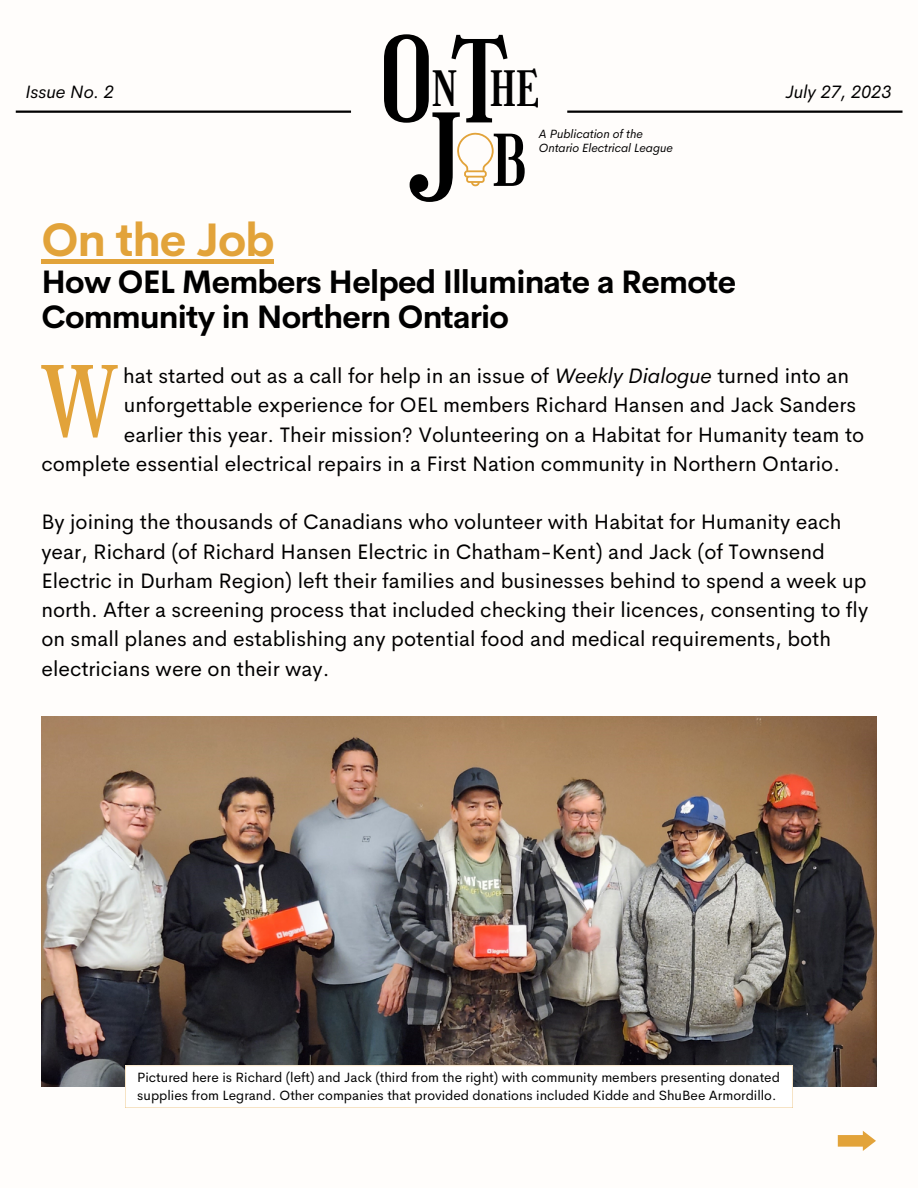
<style>
.page{position:relative;width:918px;height:1188px;background:#fffdfb}
.page>*{position:absolute;margin:0;border:0;box-sizing:border-box;transform-origin:0 0}
.t1{font:117.75px "Girassol";color:#000}
.t2{font:114.75px "Girassol";color:#000}
.t3{font:95.1px "Girassol";color:#e2a33a}
.t4{font:69.6px "Girassol";color:#000}
.t5{font:47.55px "Girassol";color:#000}
.t6{font:700 46.05px "Cerebri Sans";letter-spacing:-.025em;color:#e2a33a}
.t7{font:700 31.8px/34.8px "Cerebri Sans";letter-spacing:-.025em;color:#000}
.t8{font:21px/29.2px "Cerebri Sans";color:#000}
.t9{font:italic 18px "Cerebri Sans";color:#000}
.t10{font:13.5px/18px "Cerebri Sans";color:#000}
.t11{font:italic 12px "Cerebri Sans";color:#000}
.s1{font-size:111.3px}
.s2{font-style:italic}
.s3{color:#fffdfb}
</style>
<div class="page">
<div style="left:41px;top:259px;width:233px;height:5px;background:#e2a33a"></div>
<hr style="left:16px;top:111px;width:335px;height:2px;background:#000">
<hr style="left:567px;top:111px;width:336px;height:2px;background:#000">
<svg style="left:457px;top:132px;width:37px;height:54px"></svg>
<svg style="left:838px;top:1131px;width:38px;height:20px"></svg>
<img style="left:41px;top:717px;width:835px;height:370px">
<svg style="left:125px;top:1066px;width:668px;height:42px"></svg>
<p class="t2" style="left:379px;top:13px;width:131px">O<span class="s1">T</span></p>
<p class="t5" style="left:432px;top:61px;width:26px">N</p>
<p class="t5" style="left:490px;top:61px;width:51px">HE</p>
<p class="t1" style="left:408px;top:90px;width:55px">J</p>
<p class="t9" style="left:25px;top:80px;width:90px">Issue No. 2</p>
<p class="t9" style="left:786px;top:80px;width:107px">July 27, 2023</p>
<p class="t11" style="left:539px;top:126px;width:106px">A Publication of the</p>
<p class="t11" style="left:539px;top:140px;width:135px">Ontario Electrical League</p>
<p class="t4" style="left:492px;top:120px;width:36px">B</p>
<p class="t6" style="left:41px;top:210px;width:235px">On the Job</p>
<p class="t7" style="left:41px;top:264px;width:696px">How OEL Members Helped Illuminate a Remote<br>Community in Northern Ontario</p>
<p class="t3" style="left:41px;top:347px;width:78px">W</p>
<p class="t8" style="left:41px;top:361px;width:824px;text-indent:82px">hat started out as a call for help in an issue of <span class="s2">Weekly Dialogue</span> turned into an <span class="s3">///////</span>unforgettable experience for OEL members Richard Hansen and Jack Sanders <span class="s3">///////</span>earlier this year. Their mission? Volunteering on a Habitat for Humanity team to complete essential electrical repairs in a First Nation community in Northern Ontario.</p>
<p class="t8" style="left:41px;top:507px;width:828px">By joining the thousands of Canadians who volunteer with Habitat for Humanity each year, Richard (of Richard Hansen Electric in Chatham-Kent) and Jack (of Townsend Electric in Durham Region) left their families and businesses behind to spend a week up north. After a screening process that included checking their licences, consenting to fly on small planes and establishing any potential food and medical requirements, both electricians were on their way.</p>
<p class="t10" style="left:137px;top:1069px;width:644px">Pictured here is Richard (left) and Jack (third from the right) with community members presenting donated supplies from Legrand. Other companies that provided donations included Kidde and ShuBee Armordillo.</p>
</div>
